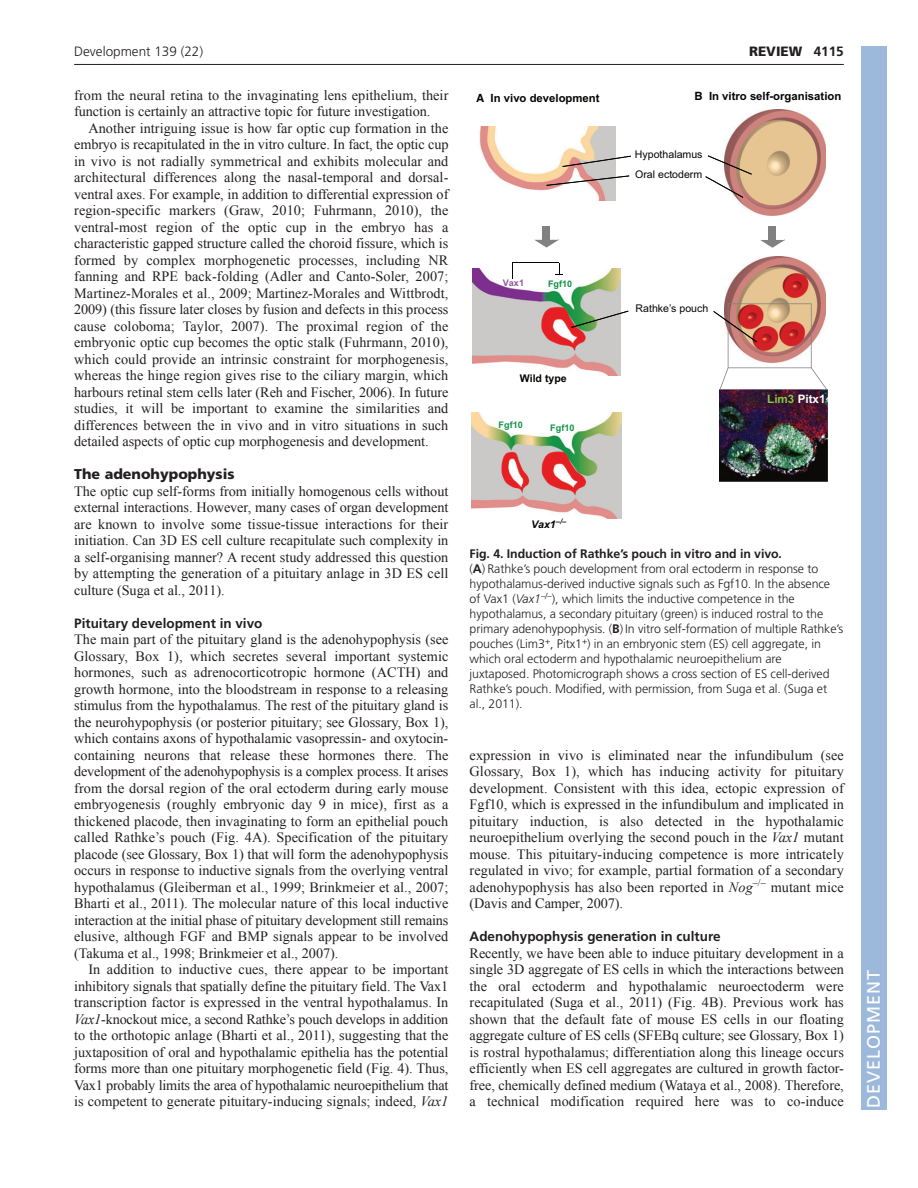
<style>
.page{position:relative;width:918px;height:1188px;background:#fff}
.page>*{position:absolute;margin:0;border:0;box-sizing:border-box;transform-origin:0 0}
.t1{font:18px "Frutiger LT Std";letter-spacing:.055em;color:#fff}
.t2{font:14.25px/16.5px "Times New Roman";color:#231f20;text-align:justify}
.t3{font:900 14.25px "Frutiger LT Std";color:#231f20}
.t4{font:700 13.5px "Frutiger LT Std";color:#231f20}
.t5{font:300 13.5px "Frutiger";color:#231f20}
.t6{font:900 13.5px "Frutiger LT Std";color:#231f20}
.t7{font:300 12.3px/15px "Frutiger";letter-spacing:-.005em;color:#231f20}
.t8{font:700 11.7px "Arial";color:#fff}
.t9{font:700 11.4px "Arial";color:#040503}
.t10{font:10.65px "Arial";color:#040503}
.t11{font:700 10.65px "Arial";color:#040503}
.t12{font:italic 700 10.65px "Arial";color:#040503}
.t13{font:700 9px "Arial";color:#109346}
.t14{font:700 9px "Arial";color:#9154a1}
.s1{font-weight:700}
.s2{font-style:italic}
.s3{font-family:"Helvetica"}
.s4{color:#8bc640}
.s5{font-weight:700;font-style:italic}
</style>
<div class="page">
<hr style="left:74px;top:64px;width:770px;height:1px;background:#231f20">
<img style="left:479px;top:126px;width:137px;height:74px">
<img style="left:473px;top:268px;width:147px;height:107px">
<img style="left:471px;top:412px;width:151px;height:106px">
<svg style="left:512px;top:263px;width:1px;height:16px"></svg>
<hr style="left:512px;top:262px;width:47px;height:1px;background:#040503">
<svg style="left:555px;top:263px;width:8px;height:12px"></svg>
<div style="left:543px;top:227px;width:7px;height:15px;background:#808180"></div>
<svg style="left:534px;top:239px;width:25px;height:9px"></svg>
<svg style="left:563px;top:156px;width:68px;height:11px"></svg>
<svg style="left:571px;top:311px;width:57px;height:17px"></svg>
<svg style="left:546px;top:176px;width:83px;height:10px"></svg>
<img style="left:724px;top:109px;width:102px;height:106px">
<img style="left:724px;top:256px;width:102px;height:47px">
<img style="left:719px;top:390px;width:108px;height:91px">
<div style="left:769px;top:227px;width:7px;height:15px;background:#808180"></div>
<svg style="left:760px;top:239px;width:25px;height:9px"></svg>
<svg style="left:705px;top:155px;width:47px;height:43px"></svg>
<svg style="left:713px;top:303px;width:114px;height:87px"></svg>
<div style="left:861px;top:46px;width:25px;height:1064px;background:#9cb9db"></div>
<p class="t5" style="left:74px;top:46px;width:131px">Development 139 (22)</p>
<p class="t6" style="left:749px;top:46px;width:96px">REVIEW <span class="s1">4115</span></p>
<p class="t2" style="left:74px;top:87px;width:376px">from the neural retina to the invaginating lens epithelium, their function is certainly an attractive topic for future investigation.</p>
<p class="t2" style="left:74px;top:120px;width:376px;text-indent:14px">Another intriguing issue is how far optic cup formation in the embryo is recapitulated in the in vitro culture. In fact, the optic cup in vivo is not radially symmetrical and exhibits molecular and architectural differences along the nasal-temporal and dorsal&shy;ventral axes. For example, in addition to differential expression of region-specific markers (Graw, 2010; Fuhrmann, 2010), the ventral-most region of the optic cup in the embryo has a characteristic gapped structure called the choroid fissure, which is formed by complex morphogenetic processes, including NR fanning and RPE back-folding (Adler and Canto-Soler, 2007; Martinez-Morales et al., 2009; Martinez-Morales and Wittbrodt, 2009) (this fissure later closes by fusion and defects in this process cause coloboma; Taylor, 2007). The proximal region of the embryonic optic cup becomes the optic stalk (Fuhrmann, 2010), which could provide an intrinsic constraint for morphogenesis, whereas the hinge region gives rise to the ciliary margin, which harbours retinal stem cells later (Reh and Fischer, 2006). In future studies, it will be important to examine the similarities and differences between the in vivo and in vitro situations in such detailed aspects of optic cup morphogenesis and development.</p>
<p class="t3" style="left:74px;top:469px;width:162px">The adenohypophysis</p>
<p class="t2" style="left:74px;top:483px;width:376px">The optic cup self-forms from initially homogenous cells without external interactions. However, many cases of organ development are known to involve some tissue-tissue interactions for their initiation. Can 3D ES cell culture recapitulate such complexity in a self-organising manner? A recent study addressed this question by attempting the generation of a pituitary anlage in 3D ES cell culture (Suga et al., 2011).</p>
<p class="t4" style="left:74px;top:618px;width:190px">Pituitary development in vivo</p>
<p class="t2" style="left:74px;top:631px;width:376px">The main part of the pituitary gland is the adenohypophysis (see Glossary, Box 1), which secretes several important systemic hormones, such as adrenocorticotropic hormone (ACTH) and growth hormone, into the bloodstream in response to a releasing stimulus from the hypothalamus. The rest of the pituitary gland is the neurohypophysis (or posterior pituitary; see Glossary, Box 1), which contains axons of hypothalamic vasopressin- and oxytocin&shy;containing neurons that release these hormones there. The development of the adenohypophysis is a complex process. It arises from the dorsal region of the oral ectoderm during early mouse embryogenesis (roughly embryonic day 9 in mice), first as a thickened placode, then invaginating to form an epithelial pouch called Rathke’s pouch (Fig. 4A). Specification of the pituitary placode (see Glossary, Box 1) that will form the adenohypophysis occurs in response to inductive signals from the overlying ventral hypothalamus (Gleiberman et al., 1999; Brinkmeier et al., 2007; Bharti et al., 2011). The molecular nature of this local inductive interaction at the initial phase of pituitary development still remains elusive, although FGF and BMP signals appear to be involved (Takuma et al., 1998; Brinkmeier et al., 2007).</p>
<p class="t2" style="left:74px;top:961px;width:376px;text-indent:14px">In addition to inductive cues, there appear to be important inhibitory signals that spatially define the pituitary field. The Vax1 transcription factor is expressed in the ventral hypothalamus. In <span class="s2">Vax1</span>-knockout mice, a second Rathke’s pouch develops in addition to the orthotopic anlage (Bharti et al., 2011), suggesting that the juxtaposition of oral and hypothalamic epithelia has the potential forms more than one pituitary morphogenetic field (Fig. 4). Thus, Vax1 probably limits the area of hypothalamic neuroepithelium that is competent to generate pituitary-inducing signals; indeed, <span class="s2">Vax1</span></p>
<p class="t9" style="left:476px;top:94px;width:125px"><span class="s3">A</span> In vivo development</p>
<p class="t9" style="left:695px;top:92px;width:148px"><span class="s3">B</span> In vitro self-organisation</p>
<p class="t10" style="left:635px;top:151px;width:69px">Hypothalamus</p>
<p class="t10" style="left:635px;top:170px;width:69px">Oral ectoderm</p>
<p class="t14" style="left:503px;top:279px;width:23px">Vax1</p>
<p class="t13" style="left:548px;top:280px;width:26px">Fgf10</p>
<p class="t10" style="left:636px;top:305px;width:74px">Rathke’s pouch</p>
<p class="t11" style="left:520px;top:375px;width:49px">Wild type</p>
<p class="t8" style="left:767px;top:394px;width:60px"><span class="s4">Lim3</span> Pitx1</p>
<p class="t13" style="left:499px;top:421px;width:26px">Fgf10</p>
<p class="t13" style="left:550px;top:425px;width:26px">Fgf10</p>
<p class="t12" style="left:531px;top:518px;width:37px">Vax1<sup>–/–</sup></p>
<p class="t7" style="left:470px;top:547px;width:375px"><span class="s1">Fig. 4. Induction of Rathke’s pouch in vitro and in vivo</span><span class="s5">.<br></span>(<span class="s1">A</span>) Rathke’s pouch development from oral ectoderm in response to hypothalamus-derived inductive signals such as Fgf10. In the absence of Vax1 (<span class="s2">Vax1</span><sup>–/–</sup>), which limits the inductive competence in the hypothalamus, a secondary pituitary (green) is induced rostral to the primary adenohypophysis. (<span class="s1">B</span>) In vitro self-formation of multiple Rathke’s pouches (Lim3<sup>+</sup>, Pitx1<sup>+</sup>) in an embryonic stem (ES) cell aggregate, in which oral ectoderm and hypothalamic neuroepithelium are juxtaposed. Photomicrograph shows a cross section of ES cell-derived Rathke’s pouch. Modified, with permission, from Suga et al. (Suga et al., 2011).</p>
<p class="t2" style="left:470px;top:747px;width:376px">expression in vivo is eliminated near the infundibulum (see Glossary, Box 1), which has inducing activity for pituitary development. Consistent with this idea, ectopic expression of Fgf10, which is expressed in the infundibulum and implicated in pituitary induction, is also detected in the hypothalamic neuroepithelium overlying the second pouch in the <span class="s2">Vax1</span> mutant mouse. This pituitary-inducing competence is more intricately regulated in vivo; for example, partial formation of a secondary adenohypophysis has also been reported in <span class="s2">Nog</span><sup>–/–</sup> mutant mice (Davis and Camper, 2007).</p>
<p class="t4" style="left:470px;top:931px;width:252px">Adenohypophysis generation in culture</p>
<p class="t2" style="left:470px;top:945px;width:376px">Recently, we have been able to induce pituitary development in a single 3D aggregate of ES cells in which the interactions between the oral ectoderm and hypothalamic neuroectoderm were recapitulated (Suga et al., 2011) (Fig. 4B). Previous work has shown that the default fate of mouse ES cells in our floating aggregate culture of ES cells (SFEBq culture; see Glossary, Box 1) is rostral hypothalamus; differentiation along this lineage occurs efficiently when ES cell aggregates are cultured in growth factor&shy;free, chemically defined medium (Wataya et al., 2008). Therefore, a technical modification required here was to co-induce</p>
<p class="t1" style="left:863px;top:1108px;width:140px;rotate:-90deg">DEVELOPMENT</p>
</div>
